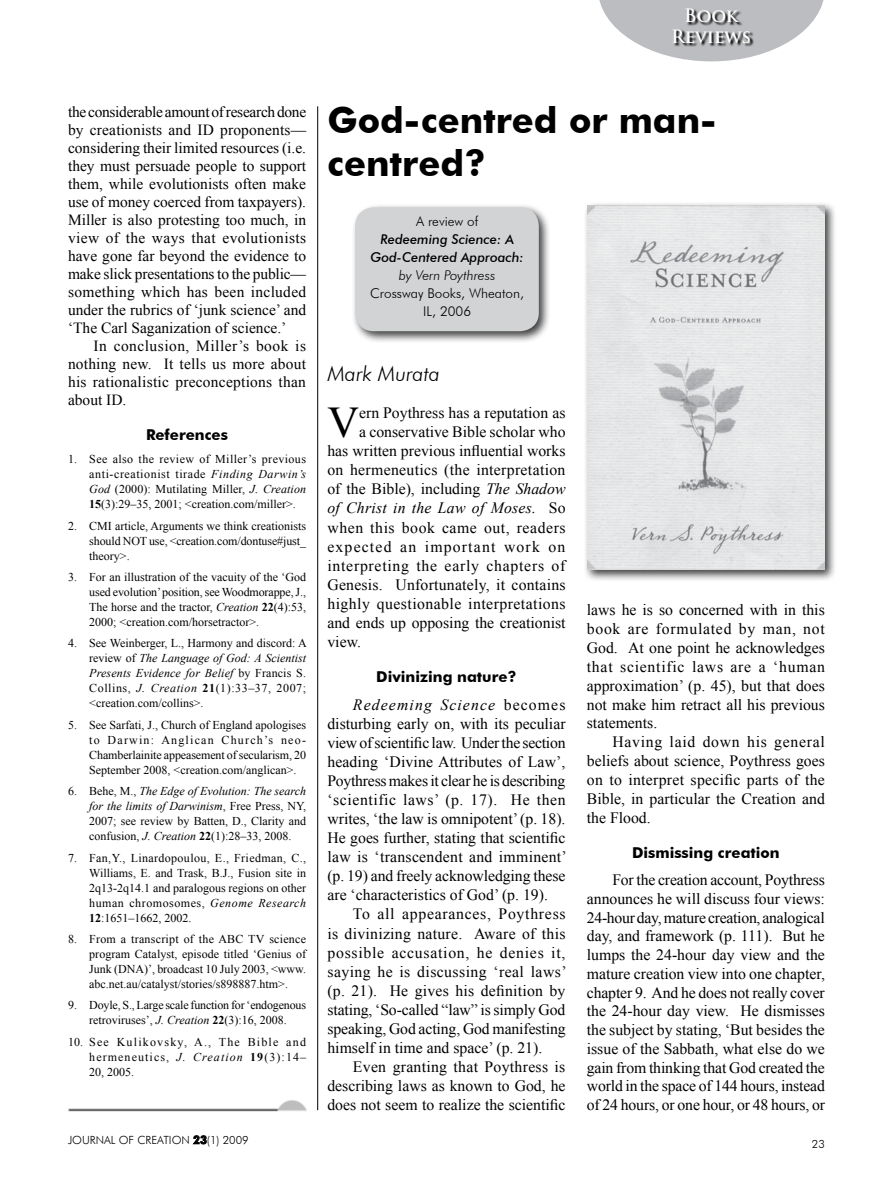
<style>
.page{position:relative;width:893px;height:1191px;background:#fff}
.page>*{position:absolute;margin:0;border:0;box-sizing:border-box;transform-origin:0 0}
.t1{font:43.8px "Times New Roman";color:#000}
.t2{font:700 36px/43.2px "Futura BT";color:#000}
.t3{font:italic 300 21px "Futura BT";color:#000}
.t4{font:700 18px/21px "Trajan Pro";color:#fff;text-align:center}
.t5{font:15.75px/19px "Times New Roman";color:#000;text-align:justify}
.t6{font:15.75px "Times New Roman";letter-spacing:.03em;color:#000}
.t7{font:15.75px "Times New Roman";letter-spacing:.02em;color:#000}
.t8{font:15.75px "Times New Roman";letter-spacing:.045em;color:#000}
.t9{font:15.75px "Times New Roman";letter-spacing:.035em;color:#000}
.t10{font:italic 15.75px "Times New Roman";letter-spacing:.015em;color:#000}
.t11{font:15.75px "Times New Roman";letter-spacing:.075em;color:#000}
.t12{font:15.45px/18px "Times New Roman";color:#000;text-align:justify}
.t13{font:700 15px "Futura BT";color:#000}
.t14{font:italic 500 13.5px/18px "Futura BT";color:#000;text-align:center}
.t15{font:300 13.5px/18px "Futura BT";color:#000;text-align:center}
.t16{font:italic 300 13.5px "Futura BT";color:#000}
.t17{font:12px/15px "Times New Roman";color:#000;text-align:justify}
.t18{font:300 11.25px "Futura BT";color:#000}
.s1{font-style:italic}
.s2{font-weight:700}
.s3{font-weight:800}
.s4{font-style:normal}
</style>
<div class="page">
<svg style="left:599px;top:0;width:225px;height:61px"></svg>
<svg style="left:672px;top:9px;width:82px;height:38px;background:#97989b"></svg>
<svg style="left:193px;top:1135px;width:14px;height:9px"></svg>
<img style="left:68px;top:1100px;width:239px;height:12px">
<hr style="left:317px;top:106px;width:1px;height:1004px;background:#000">
<div style="left:351px;top:203px;width:201px;height:141px;background:#000;opacity:.75"></div>
<div style="left:355px;top:207px;width:184px;height:124px;background:#d1d3d4;border-radius:19px"></div>
<div style="left:583px;top:201px;width:254px;height:381px;background:#000;opacity:.75"></div>
<img style="left:587px;top:205px;width:238px;height:364px">
<p class="t4" style="left:671px;top:5px;width:82px">Book<br>Reviews</p>
<p class="t12" style="left:68px;top:103px;width:240px">the considerable amount of research done by creationists and ID proponents— considering their limited resources (i.e. they must persuade people to support them, while evolutionists often make use of money coerced from taxpayers).<br>Miller is also protesting too much, in view of the ways that evolutionists have gone far beyond the evidence to make slick presentations to the public— something which has been included under the rubrics of ‘junk science’ and ‘The Carl Saganization of science.’</p>
<p class="t12" style="left:68px;top:337px;width:239px;text-indent:26px">In conclusion, Miller’s book is nothing new. It tells us more about his rationalistic preconceptions than about ID.</p>
<p class="t13" style="left:146px;top:425px;width:83px">References</p>
<p class="t17" style="left:89px;top:451px;width:218px;text-indent:-21px">1. See also the review of Miller’s previous anti-creationist tirade <span class="s1">Finding Darwin’s God</span> (2000): Mutilating Miller, <span class="s1">J. Creation </span><span class="s2">15</span>(3):29–35, 2001; &lt;creation.com/miller&gt;.</p>
<p class="t17" style="left:89px;top:518px;width:218px;text-indent:-21px">2. CMI article, Arguments we think creationists should NOT use, &lt;creation.com/dontuse#just_ theory&gt;.</p>
<p class="t17" style="left:89px;top:569px;width:218px;text-indent:-21px">3. For an illustration of the vacuity of the ‘God used evolution’ position, see Woodmorappe, J., The horse and the tractor, <span class="s1">Creation</span> <span class="s2">22</span>(4):53, 2000; &lt;creation.com/horsetractor&gt;.</p>
<p class="t17" style="left:89px;top:636px;width:219px;text-indent:-21px">4. See Weinberger, L., Harmony and discord: A review of <span class="s1">The Language of God: A Scientist Presents Evidence for Belief</span> by Francis S.<br>Collins, <span class="s1">J. Creation</span> <span class="s2">21</span>(1):33–37, 2007; &lt;creation.com/collins&gt;.</p>
<p class="t17" style="left:89px;top:717px;width:218px;text-indent:-21px">5. See Sarfati, J., Church of England apologises to Darwin: Anglican Church’s neo-Chamberlainite appeasement of secularism, 20<br>September 2008, &lt;creation.com/anglican&gt;.</p>
<p class="t17" style="left:89px;top:783px;width:218px;text-indent:-21px">6. Behe, M., <span class="s1">The Edge of Evolution: The search for the limits of Darwinism</span>, Free Press, NY, 2007; see review by Batten, D., Clarity and confusion, <span class="s1">J. Creation</span> <span class="s2">22</span>(1):28–33, 2008.</p>
<p class="t17" style="left:89px;top:850px;width:218px;text-indent:-21px">7. Fan,Y., Linardopoulou, E., Friedman, C., Williams, E. and Trask, B.J., Fusion site in 2q13-2q14.1 and paralogous regions on other human chromosomes, <span class="s1">Genome Research </span><span class="s2">12</span>:1651–1662, 2002.</p>
<p class="t17" style="left:89px;top:931px;width:218px;text-indent:-21px">8. From a transcript of the ABC TV science program Catalyst, episode titled ‘Genius of Junk (DNA)’, broadcast 10 July 2003, &lt;www. abc.net.au/catalyst/stories/s898887.htm&gt;.</p>
<p class="t17" style="left:68px;top:997px;width:240px;text-align:center">9. Doyle, S., Large scale function for ‘endogenous retroviruses’, <span class="s1">J. Creation</span> <span class="s2">22</span>(3):16, 2008.</p>
<p class="t17" style="left:89px;top:1034px;width:218px;text-indent:-21px">10. See Kulikovsky, A., The Bible and hermeneutics, <span class="s1">J. Creation</span> <span class="s2">19</span>(3):14– 20, 2005.</p>
<p class="t18" style="left:68px;top:1133px;width:182px">JOURNAL OF CREATION <span class="s3">23</span>(1) 2009</p>
<h2 class="t2" style="left:327px;top:98px;width:391px">God-centred or man&shy;centred?</h2>
<p class="t15" style="left:416px;top:212px;width:64px">A review of</p>
<p class="t14" style="left:370px;top:230px;width:155px">Redeeming Science: A<br>God-Centered Approach:</p>
<p class="t16" style="left:399px;top:267px;width:98px">by Vern Poythress</p>
<p class="t15" style="left:370px;top:284px;width:155px">Crossway Books, Wheaton,<br>IL, 2006</p>
<h3 class="t3" style="left:327px;top:361px;width:114px">Mark Murata</h3>
<h1 class="t1" style="left:327px;top:392px;width:33px">V</h1>
<p class="t5" style="left:359px;top:403px;width:208px">ern Poythress has a reputation as</p>
<p class="t5" style="left:359px;top:422px;width:208px">a conservative Bible scholar who</p>
<p class="t5" style="left:327px;top:441px;width:240px">has written previous influential works</p>
<p class="t7" style="left:327px;top:459px;width:240px">on hermeneutics (the interpretation</p>
<p class="t5" style="left:327px;top:479px;width:240px">of the Bible), including <span class="s1">The Shadow</span></p>
<p class="t10" style="left:327px;top:497px;width:240px">of Christ in the Law of Moses. <span class="s4">So</span></p>
<p class="t9" style="left:327px;top:516px;width:240px">when this book came out, readers</p>
<p class="t11" style="left:327px;top:536px;width:239px">expected an important work on</p>
<p class="t8" style="left:327px;top:555px;width:239px">interpreting the early chapters of</p>
<p class="t5" style="left:327px;top:575px;width:240px">Genesis. Unfortunately, it contains</p>
<p class="t6" style="left:327px;top:593px;width:240px">highly questionable interpretations</p>
<p class="t5" style="left:327px;top:613px;width:240px">and ends up opposing the creationist</p>
<p class="t5" style="left:327px;top:632px;width:35px">view.</p>
<p class="t13" style="left:376px;top:667px;width:142px">Divinizing nature?</p>
<p class="t5" style="left:327px;top:694px;width:241px;text-indent:25px"><span class="s1">Redeeming Science</span> becomes disturbing early on, with its peculiar view of scientific law. Under the section heading ‘Divine Attributes of Law’, Poythress makes it clear he is describing ‘scientific laws’ (p. 17). He then writes, ‘the law is omnipotent’ (p. 18).<br>He goes further, stating that scientific law is ‘transcendent and imminent’ (p. 19) and freely acknowledging these are ‘characteristics of God’ (p. 19).</p>
<p class="t5" style="left:327px;top:904px;width:241px;text-indent:26px">To all appearances, Poythress is divinizing nature. Aware of this possible accusation, he denies it, saying he is discussing ‘real laws’ (p. 21). He gives his definition by stating, ‘So-called “law” is simply God speaking, God acting, God manifesting himself in time and space’ (p. 21).</p>
<p class="t5" style="left:327px;top:1057px;width:240px;text-indent:26px">Even granting that Poythress is describing laws as known to God, he does not seem to realize the scientific</p>
<p class="t5" style="left:587px;top:600px;width:240px">laws he is so concerned with in this book are formulated by man, not God. At one point he acknowledges that scientific laws are a ‘human approximation’ (p. 45), but that does not make him retract all his previous statements.</p>
<p class="t5" style="left:587px;top:732px;width:240px;text-indent:26px">Having laid down his general beliefs about science, Poythress goes on to interpret specific parts of the Bible, in particular the Creation and the Flood.</p>
<p class="t13" style="left:632px;top:843px;width:149px">Dismissing creation</p>
<p class="t5" style="left:587px;top:870px;width:240px;text-indent:26px">For the creation account, Poythress announces he will discuss four views:<br>24-hour day, mature creation, analogical day, and framework (p. 111). But he lumps the 24-hour day view and the mature creation view into one chapter, chapter 9. And he does not really cover the 24-hour day view. He dismisses the subject by stating, ‘But besides the issue of the Sabbath, what else do we gain from thinking that God created the world in the space of 144 hours, instead of 24 hours, or one hour, or 48 hours, or</p>
<p class="t18" style="left:812px;top:1136px;width:14px">23</p>
</div>
